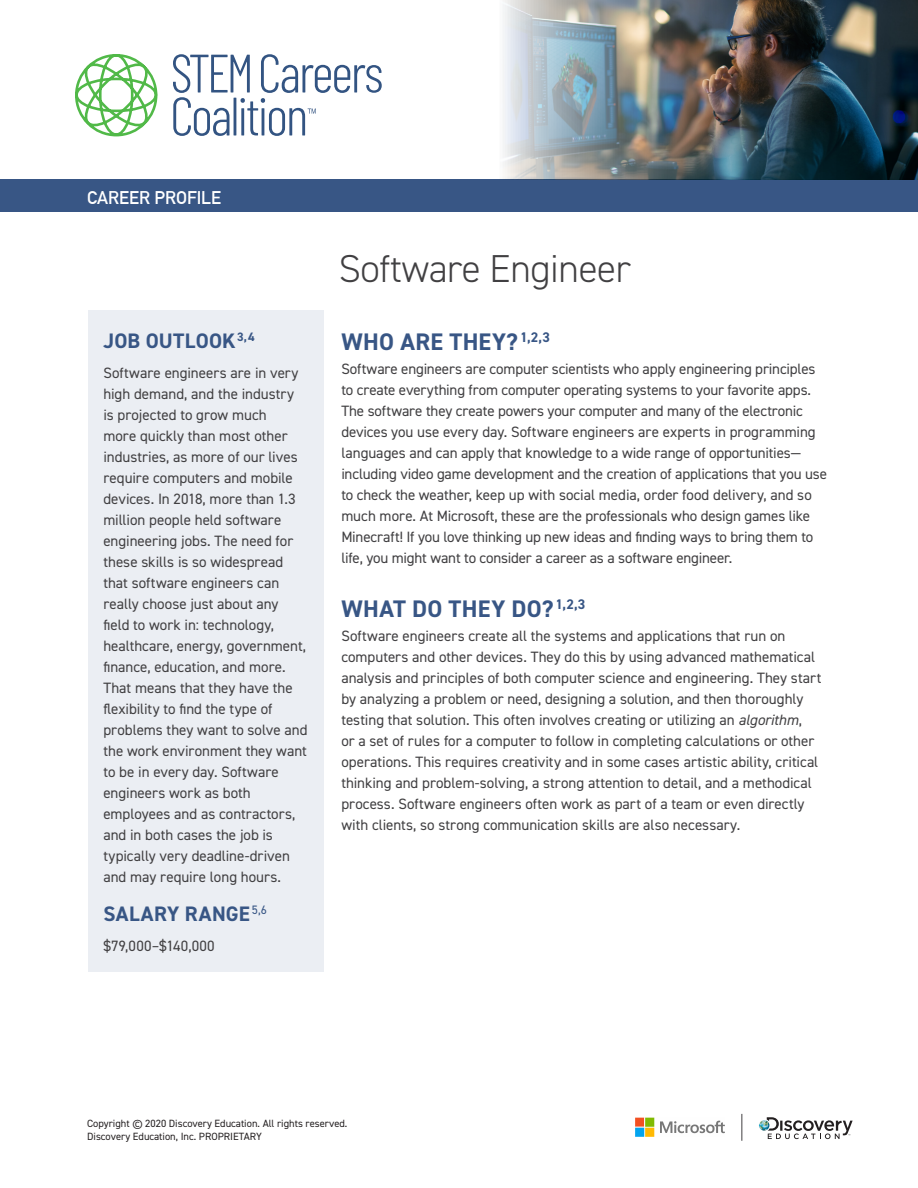
<style>
.page{position:relative;width:918px;height:1188px;background:#fff}
.page>*{position:absolute;margin:0;border:0;box-sizing:border-box;transform-origin:0 0}
.t1{font:300 39px "DIN2014";letter-spacing:-.01em;color:#414042}
.Subhead_1{font:700 24px "DIN2014";letter-spacing:.015em;color:#385685}
.Subhead_small{font:700 21px "DIN2014";letter-spacing:.015em;color:#385685}
.t2{font:700 18px "DIN Alternate";color:#fff}
.Body{font:15px/21px "DIN2014";color:#414042}
.Subhead_1-2{font:15px/21px "DIN2014";letter-spacing:-.01em;color:#414042}
.Body-2{font:15px "DIN2014";letter-spacing:.02em;color:#414042}
.t3{font:10.5px/12.6px "DIN2014";color:#231f20}
.s1{font-style:italic}
</style>
<div class="page">
<div style="left:0;top:179px;width:918px;height:33px;background:#385685"></div>
<svg style="left:173px;top:54px;width:209px;height:82px"></svg>
<svg style="left:75px;top:54px;width:83px;height:82px"></svg>
<svg style="left:759px;top:1117px;width:94px;height:22px"></svg>
<svg style="left:741px;top:1114px;width:1px;height:27px"></svg>
<svg style="left:635px;top:1118px;width:90px;height:19px"></svg>
<div style="left:88px;top:310px;width:236px;height:662px;background:#ebeef3"></div>
<img style="left:503px;top:0;width:415px;height:179px">
<p class="t2" style="left:87px;top:184px;width:136px">CAREER PROFILE</p>
<p class="Subhead_small" style="left:104px;top:327px;width:153px">JOB OUTLOOK<sup>3,4</sup></p>
<p class="Body" style="left:103px;top:362px;width:206px">Software engineers are in very high demand, and the industry is projected to grow much<br>more quickly than most other industries, as more of our lives require computers and mobile devices. In 2018, more than 1.3 million people held software engineering jobs. The need for these skills is so widespread that software engineers can really choose just about any field to work in: technology, healthcare, energy, government, finance, education, and more.<br>That means that they have the flexibility to find the type of problems they want to solve and the work environment they want to be in every day. Software engineers work as both employees and as contractors, and in both cases the job is typically very deadline-driven and may require long hours.</p>
<p class="Subhead_small" style="left:104px;top:900px;width:165px">SALARY RANGE<sup>5,6</sup></p>
<p class="Body-2" style="left:103px;top:936px;width:113px">$79,000–$140,000</p>
<p class="t1" style="left:339px;top:245px;width:294px">Software Engineer</p>
<p class="Subhead_1" style="left:341px;top:326px;width:210px">WHO ARE THEY? <sup>1,2,3</sup></p>
<p class="Subhead_1-2" style="left:341px;top:358px;width:487px">Software engineers are computer scientists who apply engineering principles to create everything from computer operating systems to your favorite apps.<br>The software they create powers your computer and many of the electronic devices you use every day. Software engineers are experts in programming languages and can apply that knowledge to a wide range of opportunities— including video game development and the creation of applications that you use to check the weather, keep up with social media, order food delivery, and so much more. At Microsoft, these are the professionals who design games like Minecraft! If you love thinking up new ideas and finding ways to bring them to life, you might want to consider a career as a software engineer.</p>
<p class="Subhead_1" style="left:341px;top:593px;width:246px">WHAT DO THEY DO? <sup>1,2,3</sup></p>
<p class="Body" style="left:341px;top:625px;width:482px">Software engineers create all the systems and applications that run on computers and other devices. They do this by using advanced mathematical analysis and principles of both computer science and engineering. They start by analyzing a problem or need, designing a solution, and then thoroughly testing that solution. This often involves creating or utilizing an <span class="s1">algorithm</span>,<br>or a set of rules for a computer to follow in completing calculations or other operations. This requires creativity and in some cases artistic ability, critical thinking and problem-solving, a strong attention to detail, and a methodical process. Software engineers often work as part of a team or even directly with clients, so strong communication skills are also necessary.</p>
<p class="t3" style="left:87px;top:1117px;width:262px">Copyright © 2020 Discovery Education. All rights reserved.<br>Discovery Education, Inc. PROPRIETARY</p>
</div>
